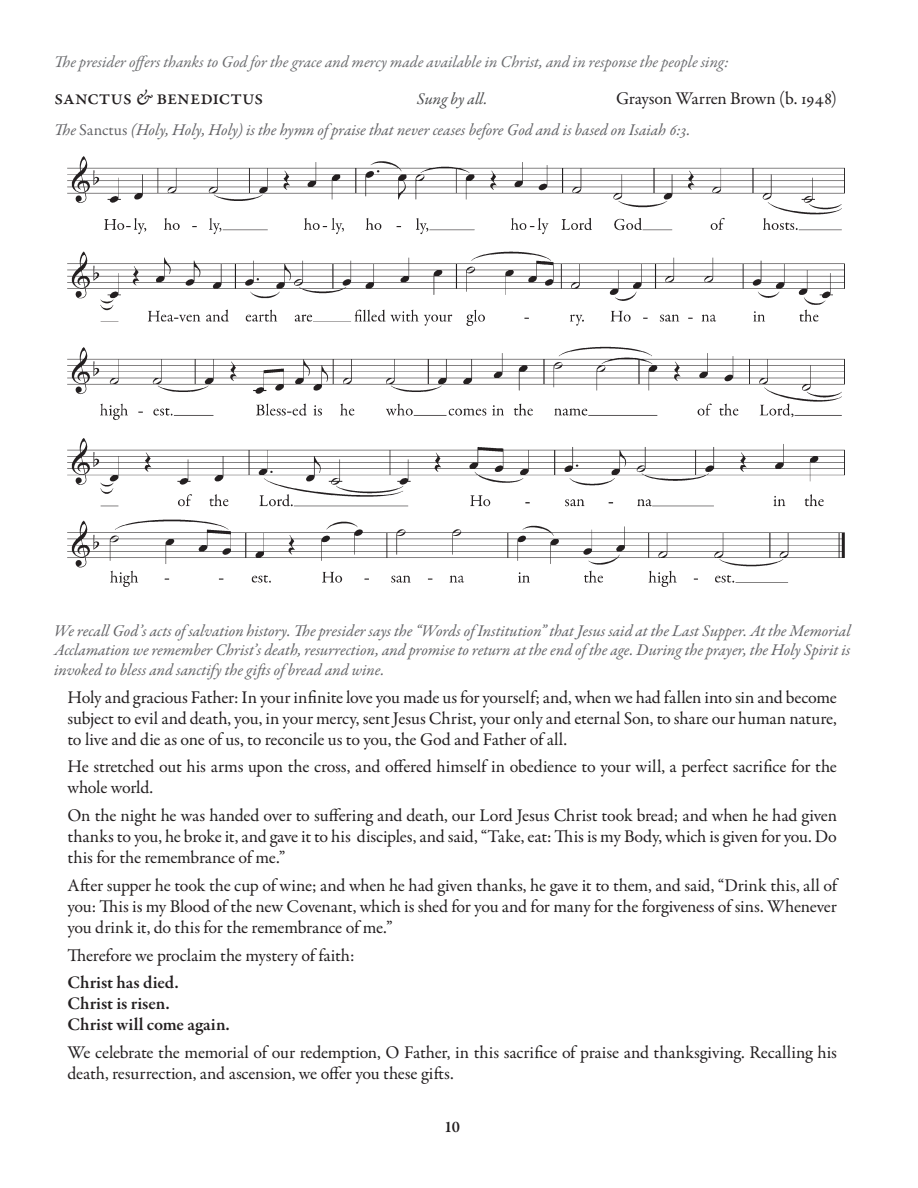
<style>
.page{position:relative;width:918px;height:1188px;background:#fff}
.page>*{position:absolute;margin:0;border:0;box-sizing:border-box;transform-origin:0 0}
.t1{font:500 21px "Garamond Premr Pro";letter-spacing:-.01em;color:#231f20}
.Body{font:18px/21px "Garamond Premr Pro";letter-spacing:-.015em;color:#231f20}
.Body-2{font:600 18px/21px "Garamond Premr Pro";letter-spacing:-.01em;color:#231f20}
._1_ANNOTATIONS{font:italic 16.5px/19.5px "Garamond Premr Pro";letter-spacing:-.005em;color:#636366;text-align:justify}
._1_ANNOTATIONS-2{font:italic 16.5px "Garamond Premr Pro";letter-spacing:-.005em;color:#6c6d70}
.t2{font:italic 16.5px "Garamond Premr Pro";color:#4b4c4d}
.t3{font:600 16.5px "Garamond Premr Pro";color:#231f20}
.s1{font-family:"Garamond Premr Pro Med It";font-weight:400}
.s2{font-style:normal}
</style>
<div class="page">
<img style="left:68px;top:157px;width:776px;height:429px">
<p class="_1_ANNOTATIONS-2" style="left:54px;top:51px;width:676px">The presider offers thanks to God for the grace and mercy made available in Christ, and in response the people sing:</p>
<p class="t1" style="left:54px;top:85px;width:211px">sanctus <span class="s1">&amp;</span> benedictus</p>
<p class="t2" style="left:417px;top:88px;width:72px">Sung by all.</p>
<p class="Body" style="left:616px;top:88px;width:222px">Grayson Warren Brown (b. 1948)</p>
<p class="_1_ANNOTATIONS" style="left:54px;top:121px;width:638px">The <span class="s2">Sanctus</span> (Holy, Holy, Holy) is the hymn of praise that never ceases before God and is based on Isaiah 6:3.</p>
<p class="_1_ANNOTATIONS" style="left:54px;top:622px;width:798px">We recall God’s acts of salvation history. The presider says the “Words of Institution” that Jesus said at the Last Supper. At the Memorial Acclamation we remember Christ’s death, resurrection, and promise to return at the end of the age. During the prayer, the Holy Spirit is invoked to bless and sanctify the gifts of bread and wine.</p>
<p class="Body" style="left:68px;top:687px;width:771px;text-align:justify">Holy and gracious Father: In your infinite love you made us for yourself; and, when we had fallen into sin and become subject to evil and death, you, in your mercy, sent Jesus Christ, your only and eternal Son, to share our human nature, to live and die as one of us, to reconcile us to you, the God and Father of all.</p>
<p class="Body" style="left:68px;top:757px;width:771px">He stretched out his arms upon the cross, and offered himself in obedience to your will, a perfect sacrifice for the whole world.</p>
<p class="Body" style="left:68px;top:805px;width:771px;text-align:justify">On the night he was handed over to suffering and death, our Lord Jesus Christ took bread; and when he had given thanks to you, he broke it, and gave it to his disciples, and said, “Take, eat: This is my Body, which is given for you. Do this for the remembrance of me.”</p>
<p class="Body" style="left:68px;top:875px;width:773px">After supper he took the cup of wine; and when he had given thanks, he gave it to them, and said, “Drink this, all of you: This is my Blood of the new Covenant, which is shed for you and for many for the forgiveness of sins. Whenever you drink it, do this for the remembrance of me.”</p>
<p class="Body" style="left:68px;top:945px;width:288px">Therefore we proclaim the mystery of faith:</p>
<p class="Body-2" style="left:68px;top:972px;width:164px">Christ has died.<br>Christ is risen.<br>Christ will come again.</p>
<p class="Body" style="left:68px;top:1042px;width:771px">We celebrate the memorial of our redemption, O Father, in this sacrifice of praise and thanksgiving. Recalling his death, resurrection, and ascension, we offer you these gifts.</p>
<p class="t3" style="left:444px;top:1117px;width:17px">10</p>
</div>
